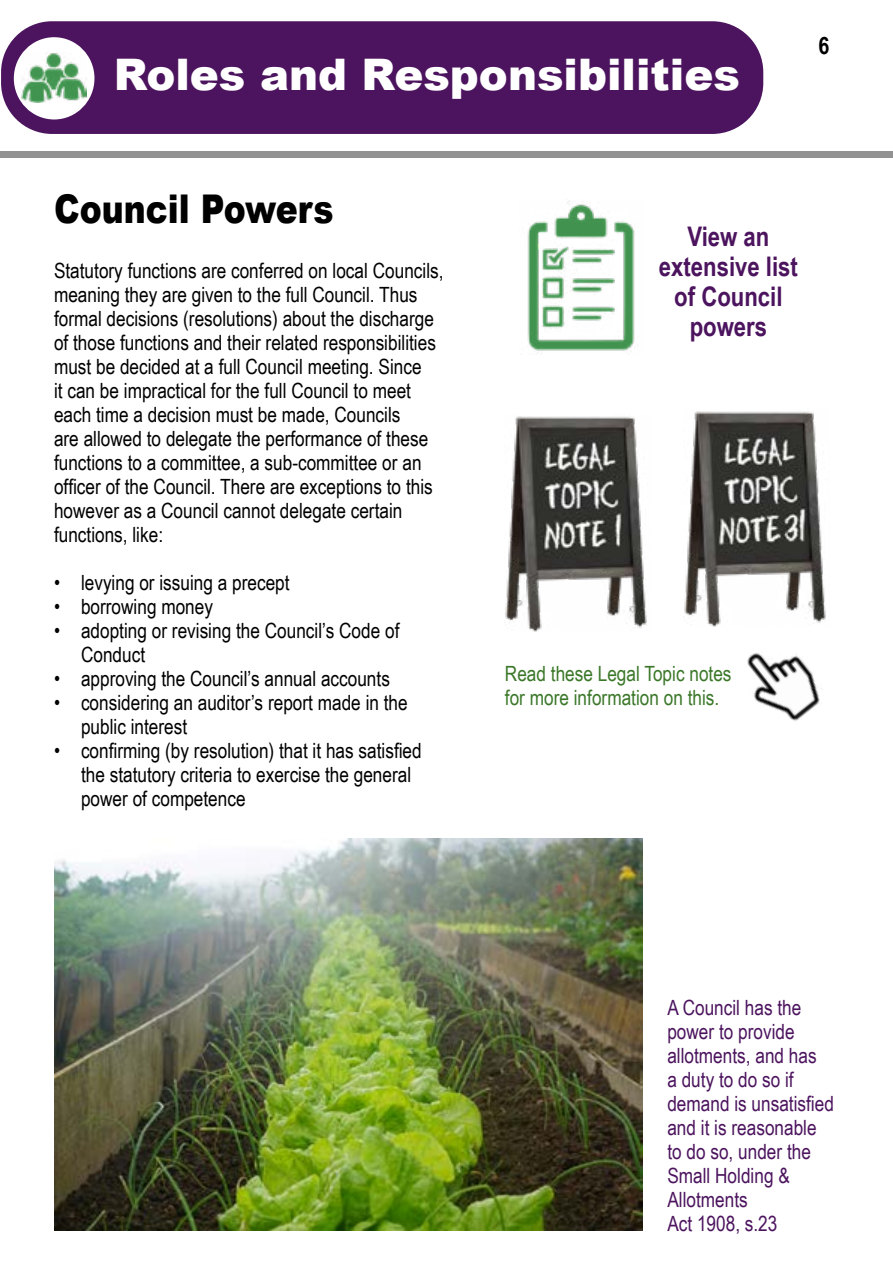
<style>
.page{position:relative;width:893px;height:1263px;background:#fff}
.page>*{position:absolute;margin:0;border:0;box-sizing:border-box;transform-origin:0 0}
.t1{font:900 43.5px "Arial";color:#fff}
.t2{font:900 39.6px "Arial";color:#000;scale:.83 1}
.t3{font:700 27px/30px "Arial Narrow";color:#4c145e;text-align:center}
.t4{font:700 24px "Arial Narrow";color:#000}
.t5{font:21px/24px "Arial Narrow";color:#000}
.t6{font:21px/24px "Arial Narrow";color:#4c145e}
.t7{font:21px/24px "Arial Narrow";color:#3a7728}
</style>
<div class="page">
<div style="left:1px;top:21px;width:762px;height:113px;background:#4c145e;border-radius:51px"></div>
<div style="left:14px;top:37px;width:80px;height:82px;background:#fff;border-radius:50%"></div>
<img style="left:21px;top:53px;width:66px;height:49px">
<img style="left:521px;top:201px;width:117px;height:154px">
<img style="left:54px;top:838px;width:589px;height:393px">
<img style="left:505px;top:416px;width:142px;height:215px">
<img style="left:684px;top:411px;width:142px;height:215px">
<img style="left:747px;top:653px;width:73px;height:68px">
<div style="left:0;top:151px;width:893px;height:6px;background:#929292"></div>
<h1 class="t1" style="left:114px;top:43px;width:628px">Roles and Responsibilities</h1>
<p class="t4" style="left:819px;top:27px;width:12px">6</p>
<h2 class="t2" style="left:54px;top:180px;width:338px">Council Powers</h2>
<p class="t5" style="left:54px;top:258px;width:391px">Statutory functions are conferred on local Councils, meaning they are given to the full Council. Thus formal decisions (resolutions) about the discharge of those functions and their related responsibilities must be decided at a full Council meeting. Since<br>it can be impractical for the full Council to meet each time a decision must be made, Councils<br>are allowed to delegate the performance of these functions to a committee, a sub-committee or an officer of the Council. There are exceptions to this however as a Council cannot delegate certain functions, like:</p>
<p class="t5" style="left:54px;top:570px;width:237px">• levying or issuing a precept</p>
<p class="t5" style="left:54px;top:594px;width:161px">• borrowing money</p>
<p class="t5" style="left:81px;top:618px;width:320px;text-indent:-27px">• adopting or revising the Council’s Code of<br>Conduct</p>
<p class="t5" style="left:54px;top:666px;width:337px">• approving the Council’s annual accounts</p>
<p class="t5" style="left:81px;top:690px;width:328px;text-indent:-27px">• considering an auditor’s report made in the public interest</p>
<p class="t5" style="left:81px;top:738px;width:342px;text-indent:-27px">• confirming (by resolution) that it has satisfied the statutory criteria to exercise the general power of competence</p>
<p class="t3" style="left:659px;top:220px;width:141px">View an extensive list of Council powers</p>
<p class="t7" style="left:505px;top:661px;width:228px">Read these Legal Topic notes for more information on this.</p>
<p class="t6" style="left:667px;top:994px;width:168px">A Council has the power to provide allotments, and has<br>a duty to do so if demand is unsatisfied and it is reasonable to do so, under the<br>Small Holding &amp;<br>Allotments<br>Act 1908, s.23</p>
</div>
